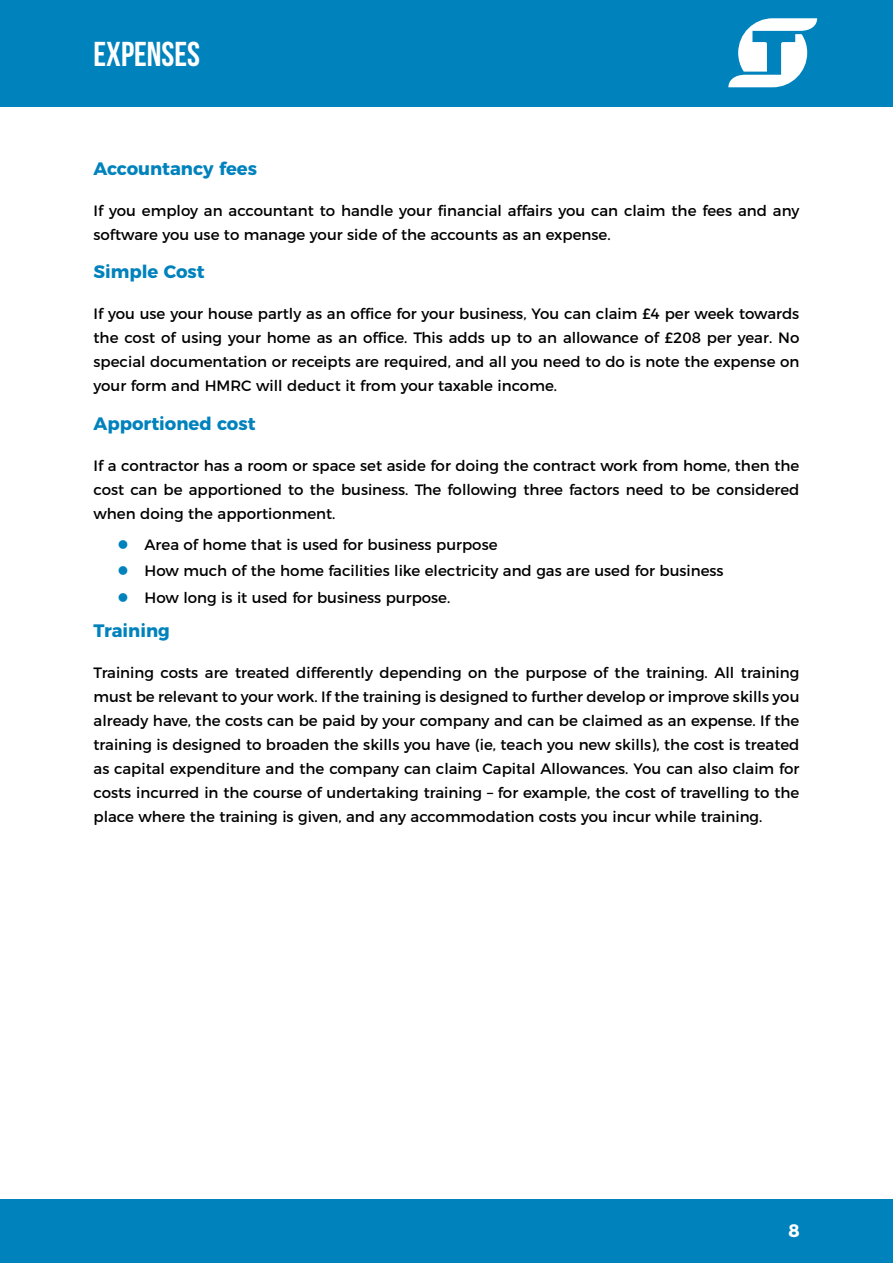
<style>
.page{position:relative;width:893px;height:1263px;background:#fff}
.page>*{position:absolute;margin:0;border:0;box-sizing:border-box;transform-origin:0 0}
.t1{font:34.5px "Bebas Neue";color:#fff}
.t2{font:700 18px "Montserrat";color:#0082bd}
.t3{font:700 18px "Montserrat";color:#fff}
.t4{font:15px/24px "Montserrat";color:#000;text-align:justify}
</style>
<div class="page">
<div style="left:0;top:0;width:893px;height:106px;background:#0082bd"></div>
<div style="left:0;top:1199px;width:893px;height:64px;background:#0082bd"></div>
<svg style="left:728px;top:18px;width:89px;height:70px"></svg>
<h1 class="t1" style="left:94px;top:35px;width:108px">EXPENSES</h1>
<p class="t2" style="left:94px;top:154px;width:165px">Accountancy fees</p>
<p class="t4" style="left:94px;top:197px;width:707px">If you employ an accountant to handle your financial affairs you can claim the fees and any software you use to manage your side of the accounts as an expense.</p>
<p class="t2" style="left:94px;top:257px;width:113px">Simple Cost</p>
<p class="t4" style="left:94px;top:301px;width:707px">If you use your house partly as an office for your business, You can claim £4 per week towards the cost of using your home as an office. This adds up to an allowance of £208 per year. No special documentation or receipts are required, and all you need to do is note the expense on your form and HMRC will deduct it from your taxable income.</p>
<p class="t2" style="left:94px;top:409px;width:164px">Apportioned cost</p>
<p class="t4" style="left:94px;top:452px;width:707px">If a contractor has a room or space set aside for doing the contract work from home, then the cost can be apportioned to the business. The following three factors need to be considered when doing the apportionment.</p>
<p class="t4" style="left:145px;top:530px;width:581px;line-height:26.5px;text-align:left">Area of home that is used for business purpose<br>How much of the home facilities like electricity and gas are used for business<br>How long is it used for business purpose.</p>
<p class="t2" style="left:94px;top:616px;width:78px">Training</p>
<p class="t4" style="left:94px;top:660px;width:707px">Training costs are treated differently depending on the purpose of the training. All training must be relevant to your work. If the training is designed to further develop or improve skills you already have, the costs can be paid by your company and can be claimed as an expense. If the training is designed to broaden the skills you have (ie, teach you new skills), the cost is treated as capital expenditure and the company can claim Capital Allowances. You can also claim for costs incurred in the course of undertaking training – for example, the cost of travelling to the place where the training is given, and any accommodation costs you incur while training.</p>
<p class="t3" style="left:788px;top:1215px;width:13px">8</p>
</div>
